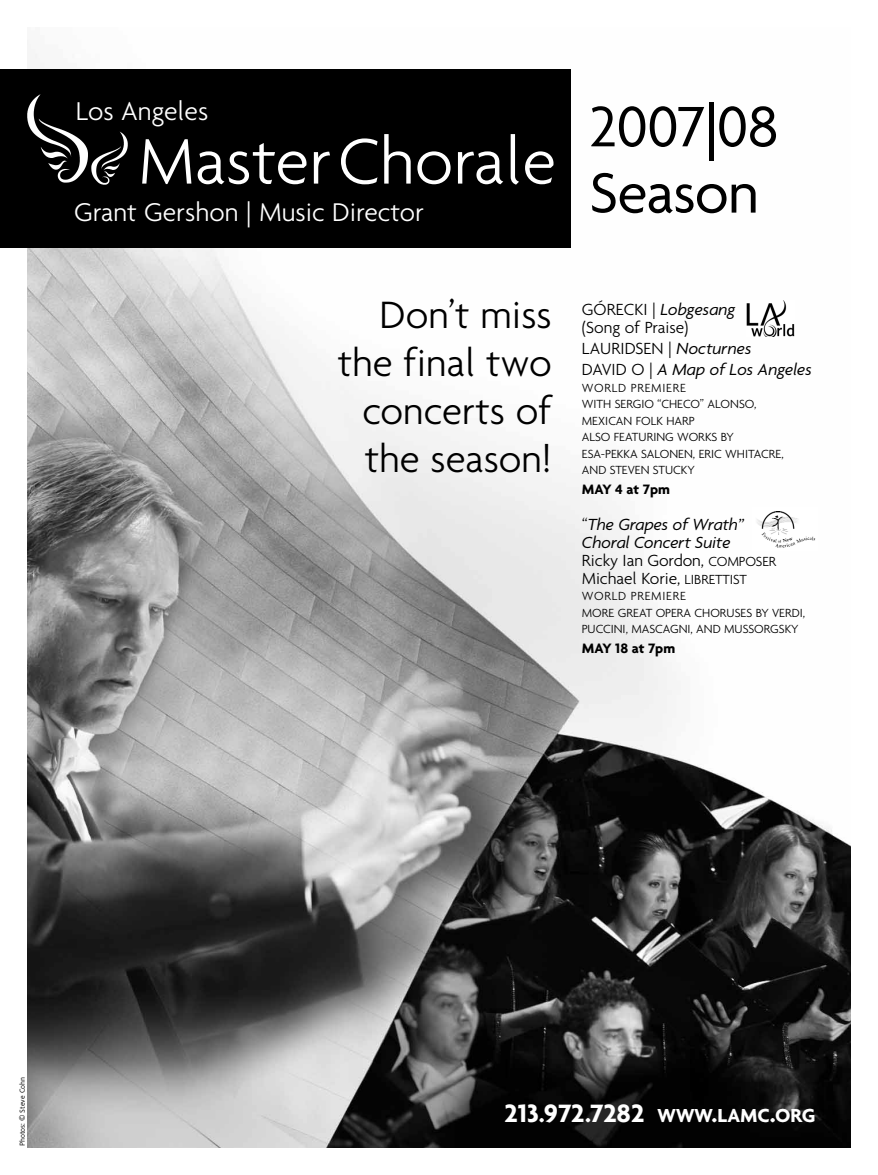
<style>
.page{position:relative;width:878px;height:1175px;background:#fff}
.page>*{position:absolute;margin:0;border:0;box-sizing:border-box;transform-origin:0 0}
.t1{font:300 69.45px "Agenda";color:#fff}
.t2{font:61.65px/66.3px "Agenda";letter-spacing:-.01em;color:#000}
.t3{font:300 41.1px/48px "Agenda";color:#000;text-align:right}
.t4{font:300 27.9px "Agenda";color:#fff}
.t5{font:300 27.75px "Agenda";color:#fff}
.t6{font:700 27.15px "Agenda";color:#fff}
.t7{font:italic 17.4px/18px "Agenda";color:#000}
.t8{font:300 17.4px/18px "Agenda";color:#000}
.t9{font:700 14.7px "Agenda";color:#000}
.t10{font:300 12.75px/16.5px "Agenda";color:#000}
.t11{font:7.5px "Kievit";letter-spacing:.005em;color:#000}
.s1{font-weight:400;font-style:italic}
.s2{font-weight:300;font-style:normal}
.s3{font-weight:300;font-style:normal;font-size:14.25px}
.s4{font-size:20.4px}
</style>
<div class="page">
<img style="left:27px;top:40px;width:824px;height:1108px">
<img style="left:746px;top:300px;width:48px;height:37px">
<img style="left:752px;top:507px;width:65px;height:44px">
<div style="left:0;top:69px;width:570px;height:179px;background:#000"></div>
<img style="left:27px;top:94px;width:101px;height:91px">
<h3 class="t4" style="left:76px;top:99px;width:134px">Los Angeles</h3>
<h1 class="t1" style="left:138px;top:133px;width:419px">MasterChorale</h1>
<h3 class="t5" style="left:74px;top:200px;width:351px">Grant Gershon | Music Director</h3>
<h3 class="t3" style="left:338px;top:294px;width:215px">Don’t miss the final two concerts of the season!</h3>
<h2 class="t2" style="left:589px;top:98px;width:191px">2007|08<br>Season</h2>
<h3 class="t8" style="left:582px;top:302px;width:155px">GÓRECKI | <span class="s1">Lobgesang </span>(Song of Praise)</h3>
<h3 class="t7" style="left:582px;top:339px;width:231px;line-height:21px"><span class="s2">LAURIDSEN |</span> Nocturnes<br><span class="s2">DAVID O |</span> A Map of Los Angeles</h3>
<p class="t10" style="left:582px;top:380px;width:203px">WORLD PREMIERE<br>WITH SERGIO “CHECO” ALONSO,<br>MEXICAN FOLK HARP<br>ALSO FEATURING WORKS BY<br>ESA-PEKKA SALONEN, ERIC WHITACRE,<br>AND STEVEN STUCKY</p>
<p class="t9" style="left:582px;top:483px;width:90px">MAY 4 at 7pm</p>
<h3 class="t7" style="left:582px;top:516px;width:196px"><span class="s2">“</span>The Grapes of Wrath”<br>Choral Concert Suite<br><span class="s2">Ricky Ian Gordon,</span> <span class="s3">COMPOSER<br></span><span class="s2">Michael Korie,</span> <span class="s3">LIBRETTIST</span></h3>
<p class="t10" style="left:582px;top:589px;width:225px">WORLD PREMIERE<br>MORE GREAT OPERA CHORUSES BY VERDI,<br>PUCCINI, MASCAGNI, AND MUSSORGSKY</p>
<p class="t9" style="left:582px;top:642px;width:95px">MAY 18 at 7pm</p>
<p class="t11" style="left:20px;top:1146px;width:71px;rotate:-90deg">Photos: © Steve Cohn</p>
<h3 class="t6" style="left:504px;top:1102px;width:312px">213.972.7282 <span class="s4">WWW</span>.<span class="s4">LAMC</span>.<span class="s4">ORG</span></h3>
</div>
